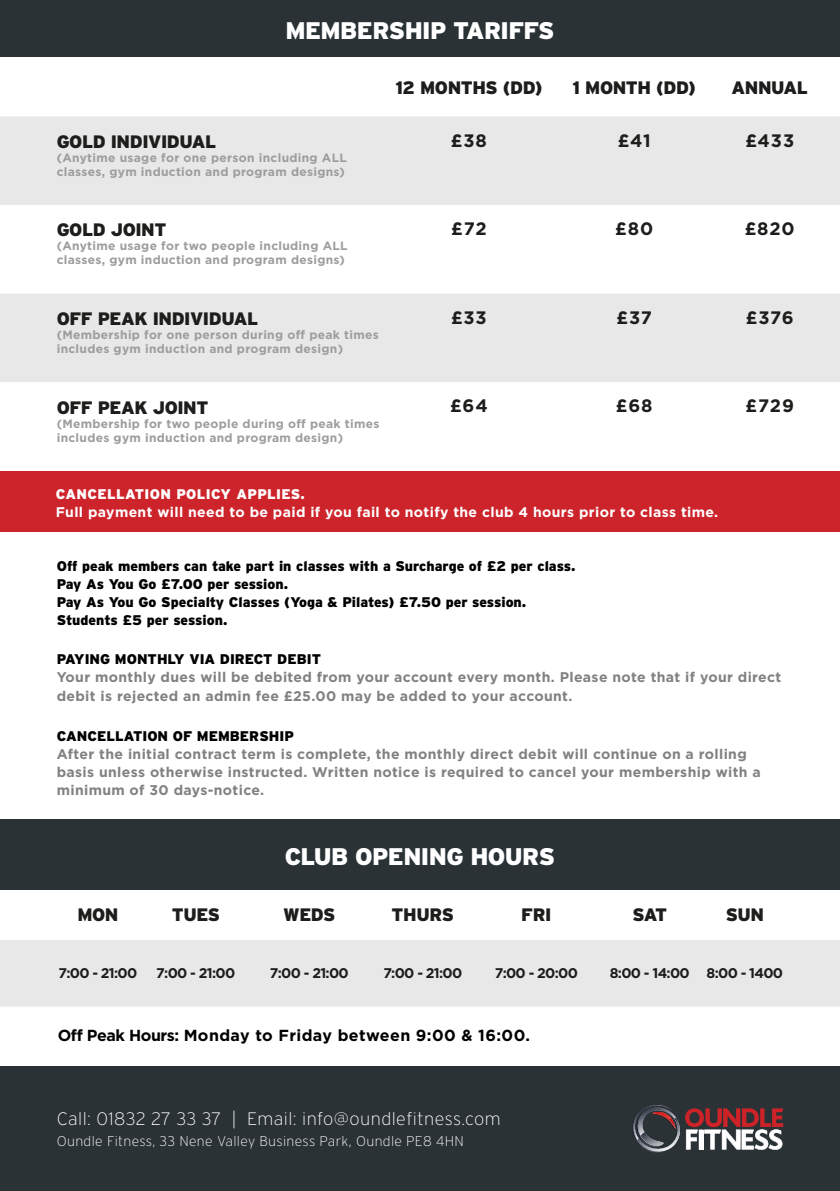
<style>
.page{position:relative;width:840px;height:1191px;background:#fff}
.page>*{position:absolute;margin:0;border:0;box-sizing:border-box;transform-origin:0 0}
.t1{font:900 24px "Interstate";letter-spacing:-.025em;color:#fff}
.t2{font:900 18px "Interstate";letter-spacing:-.025em;color:#1d1d1b}
.t3{font:200 18px "Interstate";letter-spacing:.025em;color:#fff}
.t4{font:700 18px "Gotham";letter-spacing:.05em;color:#1d1d1b}
.t5{font:700 16px "Gotham";letter-spacing:.025em;color:#000}
.t6{font:700 14px/18px "Gotham";letter-spacing:.025em;color:#818180}
.t7{font:900 14px/18px "Interstate";color:#000}
.t8{font:700 14px "Gotham";letter-spacing:.025em;color:#fff}
.t9{font:700 14px "Gotham";letter-spacing:-.05em;color:#1d1d1b}
.t10{font:200 14px "Interstate";letter-spacing:.025em;color:#fff}
.t11{font:900 14px "Interstate";letter-spacing:.025em;color:#fff}
.t12{font:700 12px/14px "Gotham";letter-spacing:.025em;color:#9d9d9d}
</style>
<div class="page">
<div style="left:0;top:0;width:839px;height:57px;background:#2a3236"></div>
<div style="left:0;top:471px;width:839px;height:60px;background:#cd232a"></div>
<svg style="left:0;top:116px;width:839px;height:266px;fill:#e8e8e8"></svg>
<div style="left:0;top:819px;width:839px;height:71px;background:#2a3236"></div>
<div style="left:0;top:940px;width:839px;height:66px;background:#e8e8e8"></div>
<div style="left:0;top:1066px;width:839px;height:125px;background:#2a3236"></div>
<svg style="left:632px;top:1105px;width:150px;height:48px"></svg>
<h1 class="t1" style="left:285px;top:17px;width:270px">MEMBERSHIP TARIFFS</h1>
<p class="t2" style="left:57px;top:131px;width:161px">GOLD INDIVIDUAL</p>
<p class="t12" style="left:57px;top:150px;width:291px">(Anytime usage for one person including ALL classes, gym induction and program designs)</p>
<p class="t2" style="left:395px;top:77px;width:148px">12 MONTHS (DD)</p>
<p class="t2" style="left:572px;top:77px;width:125px">1 MONTH (DD)</p>
<p class="t2" style="left:731px;top:77px;width:78px">ANNUAL</p>
<p class="t4" style="left:450px;top:130px;width:37px">£38</p>
<p class="t4" style="left:617px;top:130px;width:34px">£41</p>
<p class="t4" style="left:745px;top:130px;width:50px">£433</p>
<p class="t2" style="left:57px;top:220px;width:111px">GOLD JOINT</p>
<p class="t12" style="left:57px;top:239px;width:292px">(Anytime usage for two people including ALL classes, gym induction and program designs)</p>
<p class="t2" style="left:57px;top:308px;width:203px">OFF PEAK INDIVIDUAL</p>
<p class="t12" style="left:57px;top:327px;width:323px">(Membership for one person during off peak times includes gym induction and program design)</p>
<p class="t4" style="left:451px;top:218px;width:37px">£72</p>
<p class="t4" style="left:615px;top:218px;width:39px">£80</p>
<p class="t4" style="left:744px;top:218px;width:51px">£820</p>
<p class="t4" style="left:451px;top:307px;width:37px">£33</p>
<p class="t4" style="left:616px;top:307px;width:37px">£37</p>
<p class="t4" style="left:745px;top:307px;width:49px">£376</p>
<p class="t2" style="left:57px;top:397px;width:153px">OFF PEAK JOINT</p>
<p class="t12" style="left:57px;top:416px;width:324px">(Membership for two people during off peak times includes gym induction and program design)</p>
<p class="t4" style="left:450px;top:395px;width:39px">£64</p>
<p class="t4" style="left:615px;top:395px;width:38px">£68</p>
<p class="t4" style="left:745px;top:395px;width:50px">£729</p>
<p class="t11" style="left:56px;top:485px;width:250px">CANCELLATION POLICY APPLIES.</p>
<p class="t8" style="left:56px;top:503px;width:663px">Full payment will need to be paid if you fail to notify the club 4 hours prior to class time.</p>
<p class="t7" style="left:57px;top:557px;width:520px">Off peak members can take part in classes with a Surcharge of £2 per class.<br>Pay As You Go £7.00 per session.<br>Pay As You Go Specialty Classes (Yoga &amp; Pilates) £7.50 per session.<br>Students £5 per session.</p>
<p class="t7" style="left:57px;top:650px;width:266px">PAYING MONTHLY VIA DIRECT DEBIT</p>
<p class="t6" style="left:57px;top:668px;width:725px">Your monthly dues will be debited from your account every month. Please note that if your direct debit is rejected an admin fee £25.00 may be added to your account.</p>
<p class="t7" style="left:57px;top:727px;width:238px">CANCELLATION OF MEMBERSHIP</p>
<p class="t6" style="left:57px;top:745px;width:705px">After the initial contract term is complete, the monthly direct debit will continue on a rolling basis unless otherwise instructed. Written notice is required to cancel your membership with a minimum of 30 days-notice.</p>
<h1 class="t1" style="left:284px;top:843px;width:272px">CLUB OPENING HOURS</h1>
<p class="t2" style="left:77px;top:904px;width:43px">MON</p>
<p class="t2" style="left:172px;top:904px;width:50px">TUES</p>
<p class="t2" style="left:283px;top:904px;width:54px">WEDS</p>
<p class="t2" style="left:391px;top:904px;width:64px">THURS</p>
<p class="t2" style="left:521px;top:904px;width:32px">FRI</p>
<p class="t2" style="left:632px;top:904px;width:36px">SAT</p>
<p class="t2" style="left:725px;top:904px;width:40px">SUN</p>
<p class="t9" style="left:58px;top:965px;width:80px">7:00 - 21:00</p>
<p class="t9" style="left:156px;top:965px;width:80px">7:00 - 21:00</p>
<p class="t9" style="left:270px;top:965px;width:80px">7:00 - 21:00</p>
<p class="t9" style="left:383px;top:965px;width:80px">7:00 - 21:00</p>
<p class="t9" style="left:494px;top:965px;width:85px">7:00 - 20:00</p>
<p class="t9" style="left:609px;top:965px;width:175px">8:00 - 14:00 8:00 - 1400</p>
<p class="t5" style="left:58px;top:1026px;width:473px">Off Peak Hours: Monday to Friday between 9:00 &amp; 16:00.</p>
<p class="t3" style="left:57px;top:1108px;width:445px">Call: 01832 27 33 37 | Email: info@oundlefitness.com</p>
<p class="t10" style="left:57px;top:1133px;width:408px">Oundle Fitness, 33 Nene Valley Business Park, Oundle PE8 4HN</p>
</div>
